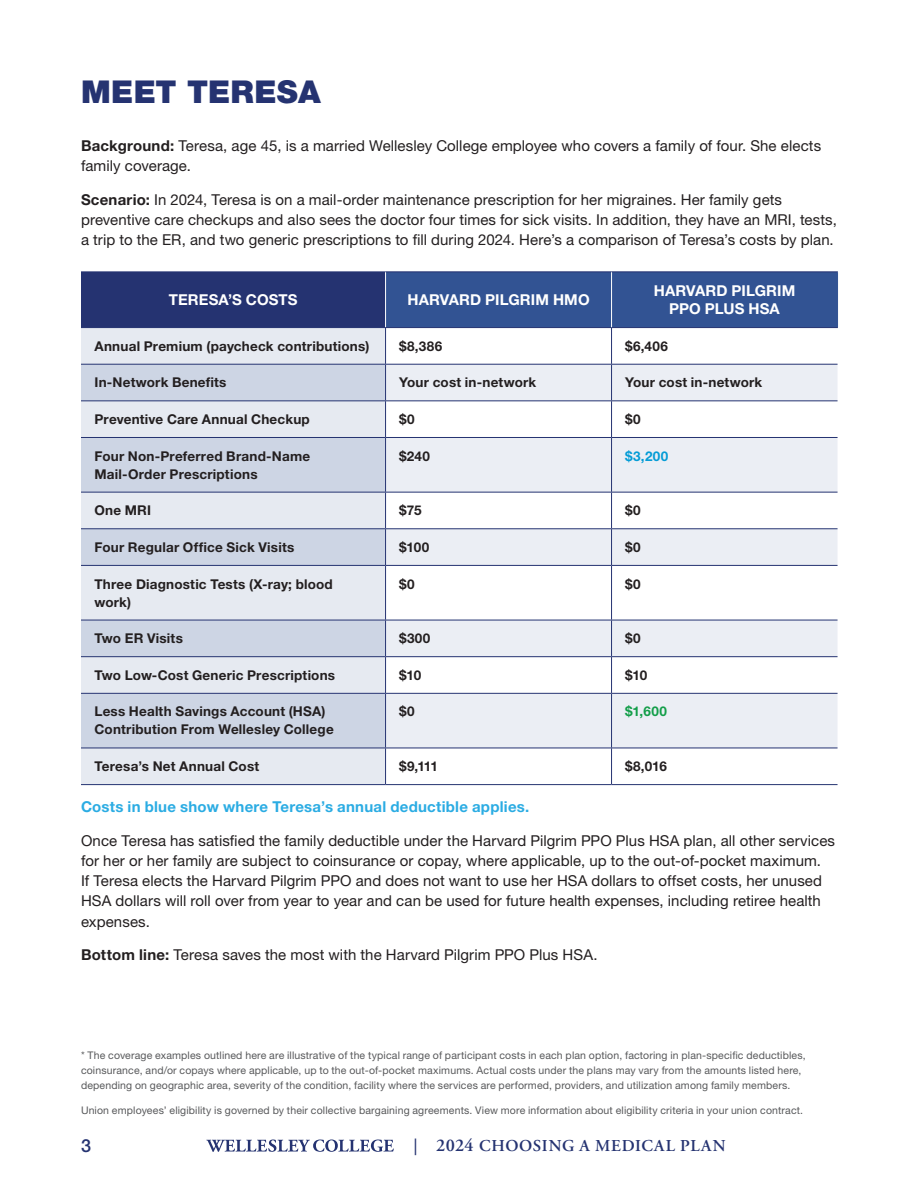
<style>
.page{position:relative;width:918px;height:1188px;background:#fff}
.page>*{position:absolute;margin:0;border:0;box-sizing:border-box;transform-origin:0 0}
.Header_1{font:900 31.5px "Helvetica Neue LT Std";letter-spacing:.01em;color:#253371}
.t1{font:500 18px "Helvetica Neue LT Std";color:#253371}
.t2{font:600 16.65px "Adobe Garamond Pro";letter-spacing:.045em;color:#253371}
.Bio_Body{font:15px/20.2px "Helvetica Neue LT Std";letter-spacing:.005em;color:#231f20}
.Table_header_1{font:700 15px/18px "Helvetica Neue LT Std";letter-spacing:.005em;color:#fff;text-align:center}
.Intro_Text{font:700 15px "Helvetica Neue LT Std";letter-spacing:.015em;color:#2bace3}
.t3{font:700 13.5px/18px "Helvetica Neue LT Std";letter-spacing:.015em;color:#231f20}
.t4{font:700 13.5px "Helvetica Neue LT Std";color:#049cd6}
.t5{font:700 13.5px "Helvetica Neue LT Std";color:#139e49}
.Body{font:10.5px/15px "Helvetica Neue LT Std";letter-spacing:.015em;color:#58595b}
.s1{font-weight:700}
.s2{font-size:18px}
</style>
<div class="page">
<div style="left:81px;top:272px;width:305px;height:56px;background:#253371"></div>
<div style="left:386px;top:272px;width:451px;height:55px;background:#325393"></div>
<div style="left:81px;top:328px;width:304px;height:456px;background:#e6eaf1"></div>
<svg style="left:81px;top:365px;width:304px;height:383px;background:#d6dce8"></svg>
<svg style="left:386px;top:365px;width:452px;height:383px;fill:#ebeef4"></svg>
<hr style="left:612px;top:271px;width:226px;height:1px;background:#253371">
<hr style="left:612px;top:327px;width:226px;height:1px;background:#253371">
<hr style="left:611px;top:328px;width:1px;height:36px;background:#253371">
<hr style="left:81px;top:364px;width:305px;height:1px;background:#253371">
<hr style="left:386px;top:364px;width:226px;height:1px;background:#253371">
<hr style="left:612px;top:364px;width:226px;height:1px;background:#253371">
<hr style="left:611px;top:365px;width:1px;height:35px;background:#253371">
<hr style="left:611px;top:438px;width:1px;height:54px;background:#253371">
<hr style="left:81px;top:400px;width:305px;height:1px;background:#253371">
<hr style="left:386px;top:400px;width:226px;height:1px;background:#253371">
<hr style="left:612px;top:400px;width:226px;height:1px;background:#253371">
<hr style="left:611px;top:401px;width:1px;height:36px;background:#253371">
<hr style="left:81px;top:437px;width:305px;height:1px;background:#253371">
<hr style="left:386px;top:437px;width:226px;height:1px;background:#253371">
<hr style="left:612px;top:437px;width:226px;height:1px;background:#253371">
<hr style="left:81px;top:492px;width:305px;height:1px;background:#253371">
<hr style="left:386px;top:492px;width:226px;height:1px;background:#253371">
<hr style="left:612px;top:492px;width:226px;height:1px;background:#253371">
<hr style="left:611px;top:493px;width:1px;height:35px;background:#253371">
<hr style="left:611px;top:566px;width:1px;height:54px;background:#253371">
<hr style="left:611px;top:657px;width:1px;height:36px;background:#253371">
<hr style="left:611px;top:748px;width:1px;height:36px;background:#253371">
<hr style="left:81px;top:528px;width:305px;height:1px;background:#253371">
<hr style="left:386px;top:528px;width:226px;height:1px;background:#253371">
<hr style="left:612px;top:528px;width:226px;height:1px;background:#253371">
<hr style="left:611px;top:529px;width:1px;height:36px;background:#253371">
<hr style="left:81px;top:565px;width:305px;height:1px;background:#253371">
<hr style="left:386px;top:565px;width:226px;height:1px;background:#253371">
<hr style="left:612px;top:565px;width:226px;height:1px;background:#253371">
<hr style="left:81px;top:784px;width:305px;height:1px;background:#253371">
<hr style="left:386px;top:784px;width:226px;height:1px;background:#253371">
<hr style="left:612px;top:784px;width:226px;height:1px;background:#253371">
<hr style="left:81px;top:271px;width:305px;height:1px;background:#253371">
<hr style="left:386px;top:271px;width:226px;height:1px;background:#253371">
<hr style="left:385px;top:272px;width:1px;height:55px;background:#fff">
<hr style="left:611px;top:272px;width:1px;height:55px;background:#fff">
<hr style="left:386px;top:327px;width:226px;height:1px;background:#253371">
<hr style="left:385px;top:328px;width:1px;height:36px;background:#253371">
<hr style="left:385px;top:365px;width:1px;height:35px;background:#253371">
<hr style="left:385px;top:401px;width:1px;height:36px;background:#253371">
<hr style="left:385px;top:438px;width:1px;height:54px;background:#253371">
<hr style="left:385px;top:493px;width:1px;height:35px;background:#253371">
<hr style="left:385px;top:529px;width:1px;height:36px;background:#253371">
<hr style="left:385px;top:566px;width:1px;height:54px;background:#253371">
<hr style="left:385px;top:657px;width:1px;height:36px;background:#253371">
<hr style="left:385px;top:748px;width:1px;height:36px;background:#253371">
<hr style="left:81px;top:620px;width:305px;height:1px;background:#253371">
<hr style="left:81px;top:656px;width:305px;height:1px;background:#253371">
<hr style="left:81px;top:693px;width:305px;height:1px;background:#253371">
<hr style="left:81px;top:748px;width:305px;height:1px;background:#253371">
<hr style="left:385px;top:620px;width:1px;height:36px;background:#253371">
<hr style="left:386px;top:620px;width:226px;height:1px;background:#253371">
<hr style="left:612px;top:620px;width:226px;height:1px;background:#253371">
<hr style="left:611px;top:620px;width:1px;height:36px;background:#253371">
<hr style="left:386px;top:656px;width:226px;height:1px;background:#253371">
<hr style="left:612px;top:656px;width:226px;height:1px;background:#253371">
<hr style="left:385px;top:694px;width:1px;height:54px;background:#253371">
<hr style="left:386px;top:693px;width:226px;height:1px;background:#253371">
<hr style="left:612px;top:693px;width:226px;height:1px;background:#253371">
<hr style="left:611px;top:694px;width:1px;height:54px;background:#253371">
<hr style="left:386px;top:748px;width:226px;height:1px;background:#253371">
<hr style="left:612px;top:748px;width:226px;height:1px;background:#253371">
<hr style="left:837px;top:272px;width:1px;height:55px;background:#325393">
<svg style="left:206px;top:1140px;width:188px;height:12px"></svg>
<p class="Header_1" style="left:81px;top:73px;width:241px">MEET TERESA</p>
<p class="Bio_Body" style="left:81px;top:135px;width:742px"><span class="s1">Background:</span> Teresa, age 45, is a married Wellesley College employee who covers a family of four. She elects family coverage.</p>
<p class="Bio_Body" style="left:81px;top:189px;width:758px"><span class="s1">Scenario:</span> In 2024, Teresa is on a mail-order maintenance prescription for her migraines. Her family gets preventive care checkups and also sees the doctor four times for sick visits. In addition, they have an MRI, tests, a trip to the ER, and two generic prescriptions to fill during 2024. Here’s a comparison of Teresa’s costs by plan.</p>
<p class="Table_header_1" style="left:169px;top:290px;width:130px">TERESA’S COSTS</p>
<p class="Table_header_1" style="left:407px;top:290px;width:184px">HARVARD PILGRIM HMO</p>
<p class="Table_header_1" style="left:654px;top:281px;width:143px">HARVARD PILGRIM<br>PPO PLUS HSA</p>
<h4 class="t3" style="left:94px;top:337px;width:276px">Annual Premium (paycheck contributions)</h4>
<h4 class="t3" style="left:399px;top:337px;width:45px">$8,386</h4>
<h4 class="t3" style="left:625px;top:337px;width:44px">$6,406</h4>
<h4 class="t3" style="left:94px;top:373px;width:134px">In-Network Benefits</h4>
<h4 class="t3" style="left:399px;top:373px;width:139px">Your cost in-network</h4>
<h4 class="t3" style="left:625px;top:373px;width:139px">Your cost in-network</h4>
<h4 class="t3" style="left:94px;top:410px;width:217px">Preventive Care Annual Checkup</h4>
<h4 class="t3" style="left:399px;top:410px;width:17px">$0</h4>
<h4 class="t3" style="left:625px;top:410px;width:17px">$0</h4>
<h4 class="t3" style="left:94px;top:447px;width:217px">Four Non-Preferred Brand-Name<br>Mail-Order Prescriptions</h4>
<h4 class="t3" style="left:399px;top:447px;width:32px">$240</h4>
<h4 class="t4" style="left:625px;top:447px;width:45px">$3,200</h4>
<h4 class="t3" style="left:94px;top:501px;width:58px">One MRI</h4>
<h4 class="t3" style="left:399px;top:501px;width:24px">$75</h4>
<h4 class="t3" style="left:625px;top:501px;width:17px">$0</h4>
<h4 class="t3" style="left:94px;top:538px;width:201px">Four Regular Office Sick Visits</h4>
<h4 class="t3" style="left:399px;top:538px;width:32px">$100</h4>
<h4 class="t3" style="left:625px;top:538px;width:17px">$0</h4>
<h4 class="t3" style="left:94px;top:574px;width:240px">Three Diagnostic Tests (X-ray; blood work)</h4>
<h4 class="t3" style="left:399px;top:574px;width:17px">$0</h4>
<h4 class="t3" style="left:625px;top:574px;width:17px">$0</h4>
<h4 class="t3" style="left:94px;top:629px;width:90px">Two ER Visits</h4>
<h4 class="t3" style="left:399px;top:629px;width:33px">$300</h4>
<h4 class="t3" style="left:625px;top:629px;width:17px">$0</h4>
<h4 class="t3" style="left:94px;top:666px;width:242px">Two Low-Cost Generic Prescriptions</h4>
<h4 class="t3" style="left:399px;top:666px;width:24px">$10</h4>
<h4 class="t3" style="left:625px;top:666px;width:24px">$10</h4>
<h4 class="t3" style="left:94px;top:702px;width:241px">Less Health Savings Account (HSA)<br>Contribution From Wellesley College</h4>
<h4 class="t3" style="left:399px;top:702px;width:17px">$0</h4>
<h4 class="t5" style="left:625px;top:703px;width:43px">$1,600</h4>
<h4 class="t3" style="left:94px;top:757px;width:166px">Teresa’s Net Annual Cost</h4>
<h4 class="t3" style="left:399px;top:757px;width:40px">$9,111</h4>
<h4 class="t3" style="left:625px;top:757px;width:43px">$8,016</h4>
<p class="Intro_Text" style="left:81px;top:797px;width:450px">Costs in blue show where Teresa’s annual deductible applies.</p>
<p class="Bio_Body" style="left:81px;top:830px;width:756px">Once Teresa has satisfied the family deductible under the Harvard Pilgrim PPO Plus HSA plan, all other services for her or her family are subject to coinsurance or copay, where applicable, up to the out-of-pocket maximum.<br>If Teresa elects the Harvard Pilgrim PPO and does not want to use her HSA dollars to offset costs, her unused HSA dollars will roll over from year to year and can be used for future health expenses, including retiree health expenses.</p>
<p class="Bio_Body" style="left:81px;top:945px;width:518px"><span class="s1">Bottom line:</span> Teresa saves the most with the Harvard Pilgrim PPO Plus HSA.</p>
<p class="Body" style="left:81px;top:1048px;width:726px">* The coverage examples outlined here are illustrative of the typical range of participant costs in each plan option, factoring in plan-specific deductibles, coinsurance, and/or copays where applicable, up to the out-of-pocket maximums. Actual costs under the plans may vary from the amounts listed here, depending on geographic area, severity of the condition, facility where the services are performed, providers, and utilization among family members.</p>
<p class="Body" style="left:81px;top:1103px;width:724px">Union employees’ eligibility is governed by their collective bargaining agreements. View more information about eligibility criteria in your union contract.</p>
<p class="t1" style="left:81px;top:1134px;width:12px">3</p>
<p class="t2" style="left:414px;top:1136px;width:314px">| <span class="s2">2024</span> CHOOSING A MEDICAL PLAN</p>
</div>
